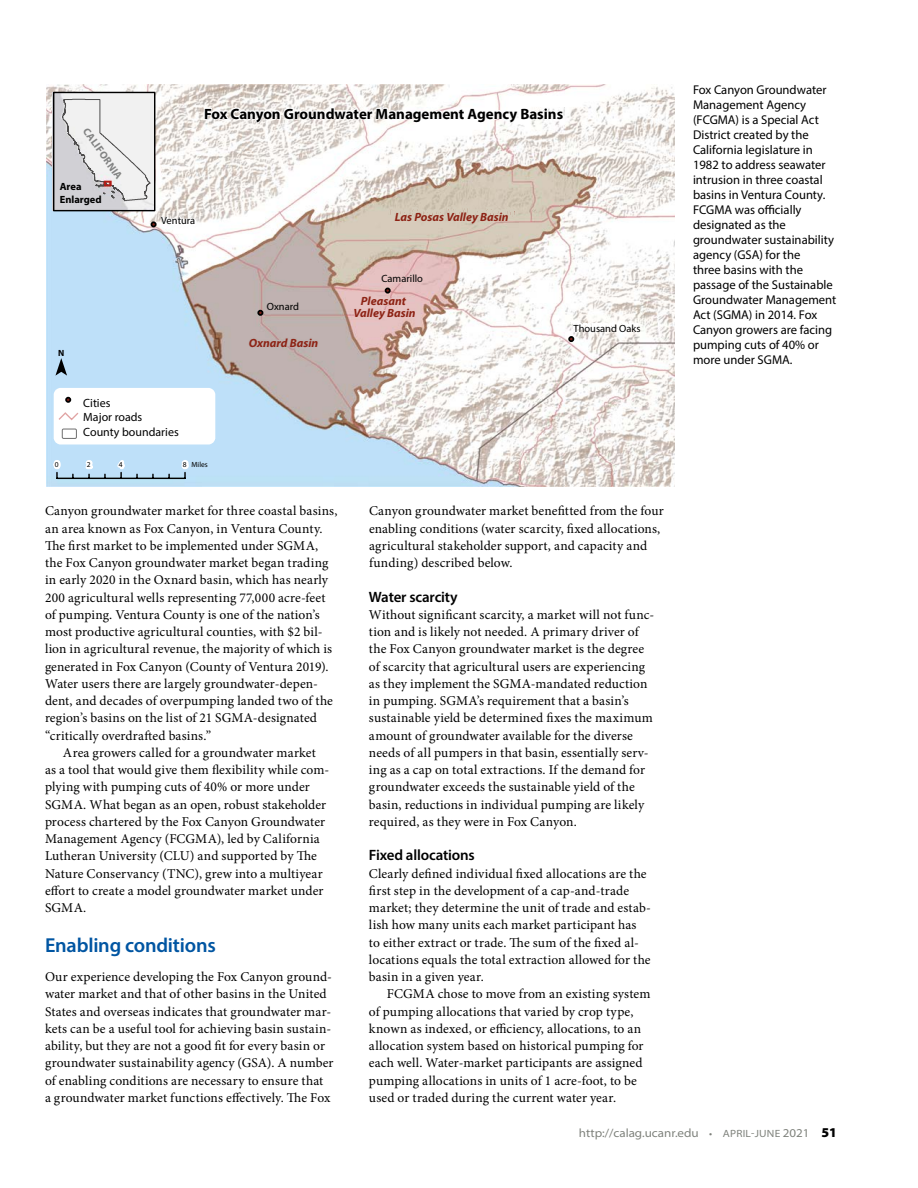
<style>
.page{position:relative;width:918px;height:1188px;background:#fff}
.page>*{position:absolute;margin:0;border:0;box-sizing:border-box;transform-origin:0 0}
.t1{font:600 20.25px "Myriad Pro";letter-spacing:-.01em;color:#0055a2}
.t2{font:700 15px "Myriad Pro";color:#000}
.t3{font:600 15px "Myriad Pro";letter-spacing:-.01em;color:#000}
.t4{font:13.5px/17.2px "Minion Pro";letter-spacing:.01em;color:#000}
.t5{font:italic 700 13.5px "Myriad Pro";color:#8d2315}
.t6{font:12.75px/15px "Myriad Pro";color:#000}
.t7{font:italic 700 12px/12px "Myriad Pro";color:#8d2315;text-align:center}
.t8{font:semi-expanded 12px "Myriad Pro";color:#7e817b}
.t9{font:12px/14.4px "Myriad Pro";color:#000}
.t10{font:10.5px "Myriad Pro";color:#000}
.t11{font:700 10.5px/12.6px "Myriad Pro";color:#000}
.t12{font:700 10.5px "Myriad Pro";color:#828383}
.t13{font:700 9px "Myriad Pro";color:#000}
.t14{font:7.5px "Myriad Pro";color:#000}
.s1{font-size:10.5px}
.s2{font-weight:900;font-stretch:normal;font-size:13.5px;color:#000}
</style>
<div class="page">
<img style="left:46px;top:85px;width:629px;height:402px">
<img style="left:55px;top:94px;width:98px;height:115px">
<svg style="left:61px;top:98px;width:90px;height:105px"></svg>
<div style="left:53px;top:92px;width:102px;height:119px;border:1px solid #000"></div>
<svg style="left:55px;top:358px;width:12px;height:18px"></svg>
<svg style="left:54px;top:388px;width:161px;height:56px"></svg>
<hr style="left:57px;top:478px;width:128px;height:1px;background:#000">
<svg style="left:51px;top:457px;width:12px;height:21px"></svg>
<svg style="left:113px;top:452px;width:14px;height:26px"></svg>
<svg style="left:179px;top:457px;width:13px;height:21px"></svg>
<svg style="left:72px;top:457px;width:23px;height:21px"></svg>
<div style="left:62px;top:429px;width:15px;height:10px;border:1px solid #6e6e6e"></div>
<svg style="left:151px;top:215px;width:47px;height:24px"></svg>
<svg style="left:257px;top:293px;width:43px;height:29px"></svg>
<svg style="left:568px;top:312px;width:72px;height:30px"></svg>
<svg style="left:203px;top:85px;width:361px;height:69px"></svg>
<svg style="left:387px;top:205px;width:131px;height:20px;background:#d4c9b8"></svg>
<svg style="left:352px;top:270px;width:72px;height:55px;background:#e1bcbb"></svg>
<svg style="left:247px;top:333px;width:73px;height:20px"></svg>
<p class="t12" style="left:91px;top:125px;width:62px;rotate:55deg">CALIFORNIA</p>
<p class="t11" style="left:60px;top:180px;width:43px">Area<br>Enlarged</p>
<p class="t2" style="left:204px;top:104px;width:361px">Fox Canyon Groundwater Management Agency Basins</p>
<p class="t10" style="left:161px;top:214px;width:36px">Ventura</p>
<p class="t5" style="left:388px;top:203px;width:130px">Las Posas Valley Basin</p>
<p class="t7" style="left:395px;top:210px;width:115px">Las Posas Valley Basin</p>
<p class="t13" style="left:58px;top:347px;width:8px">N</p>
<p class="t9" style="left:83px;top:396px;width:97px">Cities<br>Major roads<br>County boundaries</p>
<p class="t14" style="left:55px;top:460px;width:5px">0</p>
<p class="t14" style="left:87px;top:460px;width:5px">2</p>
<p class="t14" style="left:119px;top:460px;width:5px">4</p>
<p class="t14" style="left:183px;top:460px;width:27px">8 Miles</p>
<p class="t10" style="left:267px;top:300px;width:34px">Oxnard</p>
<p class="t7" style="left:249px;top:336px;width:71px">Oxnard Basin</p>
<p class="t10" style="left:382px;top:272px;width:43px">Camarillo</p>
<p class="t7" style="left:353px;top:294px;width:64px">Pleasant<br>Valley Basin</p>
<p class="t10" style="left:571px;top:319px;width:68px">Thousand Oaks</p>
<p class="t10" style="left:574px;top:322px;width:68px">Thousand Oaks</p>
<p class="t4" style="left:45px;top:502px;width:294px">Canyon groundwater market for three coastal basins,</p>
<p class="t4" style="left:45px;top:520px;width:279px">an area known as Fox Canyon, in Ventura County.</p>
<p class="t4" style="left:45px;top:537px;width:275px">The first market to be implemented under SGMA,</p>
<p class="t4" style="left:45px;top:554px;width:285px">the Fox Canyon groundwater market began trading</p>
<p class="t4" style="left:45px;top:571px;width:285px">in early 2020 in the Oxnard basin, which has nearly</p>
<p class="t4" style="left:45px;top:589px;width:282px">200 agricultural wells representing 77,000 acre-feet</p>
<p class="t4" style="left:45px;top:606px;width:276px">of pumping. Ventura County is one of the nation’s</p>
<p class="t4" style="left:45px;top:623px;width:279px">most productive agricultural counties, with $2 bil-</p>
<p class="t4" style="left:45px;top:640px;width:289px">lion in agricultural revenue, the majority of which is</p>
<p class="t4" style="left:45px;top:658px;width:285px">generated in Fox Canyon (County of Ventura 2019).</p>
<p class="t4" style="left:45px;top:675px;width:275px">Water users there are largely groundwater-depen-</p>
<p class="t4" style="left:45px;top:692px;width:290px">dent, and decades of overpumping landed two of the</p>
<p class="t4" style="left:45px;top:709px;width:274px">region’s basins on the list of 21 SGMA-designated</p>
<p class="t4" style="left:45px;top:727px;width:168px">“critically overdrafted basins.”</p>
<p class="t4" style="left:63px;top:744px;width:254px">Area growers called for a groundwater market</p>
<p class="t4" style="left:45px;top:761px;width:286px">as a tool that would give them flexibility while com-</p>
<p class="t4" style="left:45px;top:778px;width:266px">plying with pumping cuts of 40% or more under</p>
<p class="t4" style="left:45px;top:796px;width:283px">SGMA. What began as an open, robust stakeholder</p>
<p class="t4" style="left:45px;top:813px;width:282px">process chartered by the Fox Canyon Groundwater</p>
<p class="t4" style="left:45px;top:830px;width:276px">Management Agency (FCGMA), led by California</p>
<p class="t4" style="left:45px;top:847px;width:273px">Lutheran University (CLU) and supported by The</p>
<p class="t4" style="left:45px;top:865px;width:279px">Nature Conservancy (TNC), grew into a multiyear</p>
<p class="t4" style="left:45px;top:882px;width:280px">effort to create a model groundwater market under</p>
<p class="t4" style="left:45px;top:899px;width:43px">SGMA.</p>
<h1 class="t1" style="left:45px;top:932px;width:172px">Enabling conditions</h1>
<p class="t4" style="left:45px;top:968px;width:290px">Our experience developing the Fox Canyon ground&shy;water market and that of other basins in the United States and overseas indicates that groundwater mar&shy;kets can be a useful tool for achieving basin sustain&shy;ability, but they are not a good fit for every basin or groundwater sustainability agency (GSA). A number of enabling conditions are necessary to ensure that<br>a groundwater market functions effectively. The Fox</p>
<p class="t4" style="left:369px;top:502px;width:296px">Canyon groundwater market benefitted from the four enabling conditions (water scarcity, fixed allocations, agricultural stakeholder support, and capacity and funding) described below.</p>
<p class="t3" style="left:369px;top:587px;width:90px">Water scarcity</p>
<p class="t4" style="left:369px;top:606px;width:287px">Without significant scarcity, a market will not func&shy;tion and is likely not needed. A primary driver of the Fox Canyon groundwater market is the degree of scarcity that agricultural users are experiencing as they implement the SGMA-mandated reduction in pumping. SGMA’s requirement that a basin’s sustainable yield be determined fixes the maximum amount of groundwater available for the diverse needs of all pumpers in that basin, essentially serv&shy;ing as a cap on total extractions. If the demand for groundwater exceeds the sustainable yield of the basin, reductions in individual pumping are likely required, as they were in Fox Canyon.</p>
<p class="t3" style="left:369px;top:846px;width:107px">Fixed allocations</p>
<p class="t4" style="left:369px;top:865px;width:283px">Clearly defined individual fixed allocations are the first step in the development of a cap-and-trade market; they determine the unit of trade and estab&shy;lish how many units each market participant has to either extract or trade. The sum of the fixed al&shy;locations equals the total extraction allowed for the basin in a given year.</p>
<p class="t4" style="left:369px;top:985px;width:283px;text-indent:18px">FCGMA chose to move from an existing system of pumping allocations that varied by crop type, known as indexed, or efficiency, allocations, to an allocation system based on historical pumping for each well. Water-market participants are assigned pumping allocations in units of 1 acre-foot, to be used or traded during the current water year.</p>
<p class="t6" style="left:693px;top:82px;width:145px">Fox Canyon Groundwater<br>Management Agency (FCGMA) is a Special Act<br>District created by the<br>California legislature in<br>1982 to address seawater intrusion in three coastal basins in Ventura County.<br>FCGMA was officially designated as the groundwater sustainability agency (GSA) for the<br>three basins with the passage of the Sustainable<br>Groundwater Management<br>Act (SGMA) in 2014. Fox<br>Canyon growers are facing pumping cuts of 40% or more under SGMA.</p>
<p class="t8" style="left:579px;top:1126px;width:260px">http://calag.ucanr.edu <span class="s1">• APRIL-JUNE</span> 2021 <span class="s2">51</span></p>
</div>
